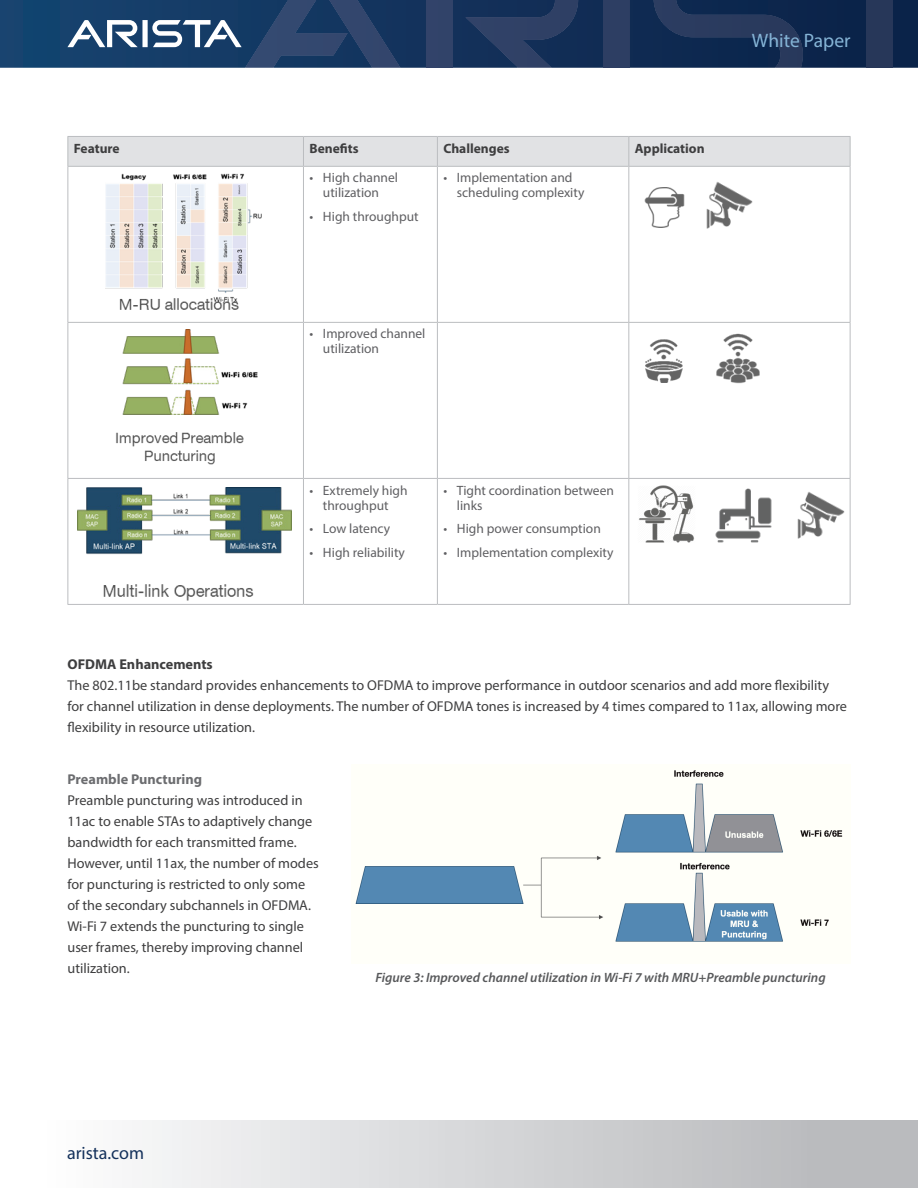
<style>
.page{position:relative;width:918px;height:1188px;background:#fff}
.page>*{position:absolute;margin:0;border:0;box-sizing:border-box;transform-origin:0 0}
.t1{font:19.5px "Myriad Pro";color:#85b4d6}
.t2{font:18px "Myriad Pro";color:#14315b}
.t3{font:14.25px/21px "Myriad Pro";color:#3e3e3f}
.t4{font:13.5px/15px "Myriad Pro";color:#5f5f62}
.Paragraph_Style_2{font:italic 600 13.5px "Myriad Pro";color:#57585a}
.Table_head{font:700 13.5px "Myriad Pro";color:#3e3e3f}
.s1{font-weight:700}
.s2{font-weight:700;color:#6c6d70}
</style>
<div class="page">
<svg style="left:0;top:0;width:918px;height:68px;background:#103059"></svg>
<div style="left:426px;top:0;width:26px;height:68px;background:#314369"></div>
<svg style="left:465px;top:0;width:113px;height:68px;background:#20375e"></svg>
<svg style="left:67px;top:0;width:333px;height:68px;background:#2f4e75"></svg>
<div style="left:604px;top:0;width:26px;height:68px;background:#2d3e63"></div>
<svg style="left:654px;top:0;width:149px;height:68px;background:#182f55"></svg>
<div style="left:867px;top:0;width:26px;height:68px;background:#273759"></div>
<div style="left:0;top:1120px;width:918px;height:68px;background:linear-gradient(to right,#fff,#b3b4b7)"></div>
<hr style="left:68px;top:166px;width:235px;height:1px;background:#bbbdc0">
<hr style="left:303px;top:166px;width:134px;height:1px;background:#bbbdc0">
<hr style="left:437px;top:166px;width:192px;height:1px;background:#bbbdc0">
<hr style="left:437px;top:167px;width:1px;height:155px;background:#bbbdc0">
<hr style="left:629px;top:166px;width:221px;height:1px;background:#bbbdc0">
<hr style="left:628px;top:167px;width:1px;height:155px;background:#bbbdc0">
<hr style="left:850px;top:167px;width:1px;height:155px;background:#bbbdc0">
<hr style="left:68px;top:322px;width:235px;height:1px;background:#bbbdc0">
<hr style="left:303px;top:322px;width:134px;height:1px;background:#bbbdc0">
<hr style="left:437px;top:322px;width:192px;height:1px;background:#bbbdc0">
<hr style="left:437px;top:323px;width:1px;height:155px;background:#bbbdc0">
<hr style="left:629px;top:322px;width:221px;height:1px;background:#bbbdc0">
<hr style="left:628px;top:323px;width:1px;height:155px;background:#bbbdc0">
<hr style="left:850px;top:323px;width:1px;height:155px;background:#bbbdc0">
<hr style="left:68px;top:478px;width:235px;height:1px;background:#bbbdc0">
<hr style="left:303px;top:478px;width:134px;height:1px;background:#bbbdc0">
<hr style="left:437px;top:478px;width:192px;height:1px;background:#bbbdc0">
<hr style="left:437px;top:479px;width:1px;height:125px;background:#bbbdc0">
<hr style="left:629px;top:478px;width:221px;height:1px;background:#bbbdc0">
<hr style="left:628px;top:479px;width:1px;height:125px;background:#bbbdc0">
<hr style="left:850px;top:479px;width:1px;height:125px;background:#bbbdc0">
<hr style="left:68px;top:604px;width:235px;height:1px;background:#bbbdc0">
<hr style="left:303px;top:604px;width:134px;height:1px;background:#bbbdc0">
<hr style="left:437px;top:604px;width:192px;height:1px;background:#bbbdc0">
<hr style="left:629px;top:604px;width:221px;height:1px;background:#bbbdc0">
<div style="left:68px;top:136px;width:783px;height:30px;background:#e1e2e4"></div>
<hr style="left:437px;top:136px;width:192px;height:1px;background:#bbbdc0">
<hr style="left:629px;top:136px;width:221px;height:1px;background:#bbbdc0">
<hr style="left:68px;top:167px;width:1px;height:155px;background:#bbbdc0">
<hr style="left:303px;top:167px;width:1px;height:155px;background:#bbbdc0">
<hr style="left:68px;top:323px;width:1px;height:155px;background:#bbbdc0">
<hr style="left:303px;top:323px;width:1px;height:155px;background:#bbbdc0">
<hr style="left:68px;top:479px;width:1px;height:125px;background:#bbbdc0">
<hr style="left:303px;top:479px;width:1px;height:125px;background:#bbbdc0">
<img style="left:105px;top:173px;width:157px;height:137px">
<img style="left:644px;top:187px;width:41px;height:40px">
<img style="left:706px;top:182px;width:47px;height:47px">
<img style="left:116px;top:329px;width:142px;height:136px">
<img style="left:646px;top:339px;width:37px;height:43px">
<img style="left:716px;top:333px;width:43px;height:51px">
<img style="left:639px;top:485px;width:55px;height:58px">
<img style="left:715px;top:488px;width:57px;height:55px">
<img style="left:797px;top:492px;width:48px;height:47px">
<img style="left:78px;top:487px;width:214px;height:114px">
<img style="left:355px;top:770px;width:488px;height:172px">
<p class="Table_head" style="left:74px;top:139px;width:47px">Feature</p>
<p class="Table_head" style="left:309px;top:139px;width:51px">Benefits</p>
<p class="Table_head" style="left:443px;top:139px;width:68px">Challenges</p>
<p class="Table_head" style="left:635px;top:139px;width:71px">Application</p>
<p class="t4" style="left:309px;top:170px;width:90px;text-align:center">• High channel utilization</p>
<p class="t4" style="left:309px;top:209px;width:111px">• High throughput</p>
<p class="t4" style="left:457px;top:170px;width:129px;text-indent:-14px">• Implementation and scheduling complexity</p>
<p class="t4" style="left:323px;top:326px;width:104px;text-indent:-14px">• Improved channel utilization</p>
<h1 class="t1" style="left:752px;top:29px;width:100px">White Paper</h1>
<p class="t4" style="left:309px;top:482px;width:100px;text-align:center">• Extremely high throughput</p>
<p class="t4" style="left:309px;top:521px;width:82px">• Low latency</p>
<p class="t4" style="left:309px;top:545px;width:97px">• High reliability</p>
<p class="t4" style="left:457px;top:482px;width:159px;text-indent:-14px">• Tight coordination between links</p>
<p class="t4" style="left:443px;top:521px;width:159px">• High power consumption</p>
<p class="t4" style="left:443px;top:545px;width:172px">• Implementation complexity</p>
<p class="t3" style="left:68px;top:654px;width:781px"><span class="s1">OFDMA Enhancements<br></span>The 802.11be standard provides enhancements to OFDMA to improve performance in outdoor scenarios and add more flexibility for channel utilization in dense deployments. The number of OFDMA tones is increased by 4 times compared to 11ax, allowing more flexibility in resource utilization.</p>
<p class="t3" style="left:68px;top:768px;width:253px"><span class="s2">Preamble Puncturing<br></span>Preamble puncturing was introduced in 11ac to enable STAs to adaptively change bandwidth for each transmitted frame.<br>However, until 11ax, the number of modes for puncturing is restricted to only some of the secondary subchannels in OFDMA.<br>Wi-Fi 7 extends the puncturing to single user frames, thereby improving channel utilization.</p>
<p class="Paragraph_Style_2" style="left:375px;top:969px;width:452px">Figure 3: Improved channel utilization in Wi-Fi 7 with MRU+Preamble puncturing</p>
<p class="t2" style="left:67px;top:1142px;width:79px">arista.com</p>
</div>
